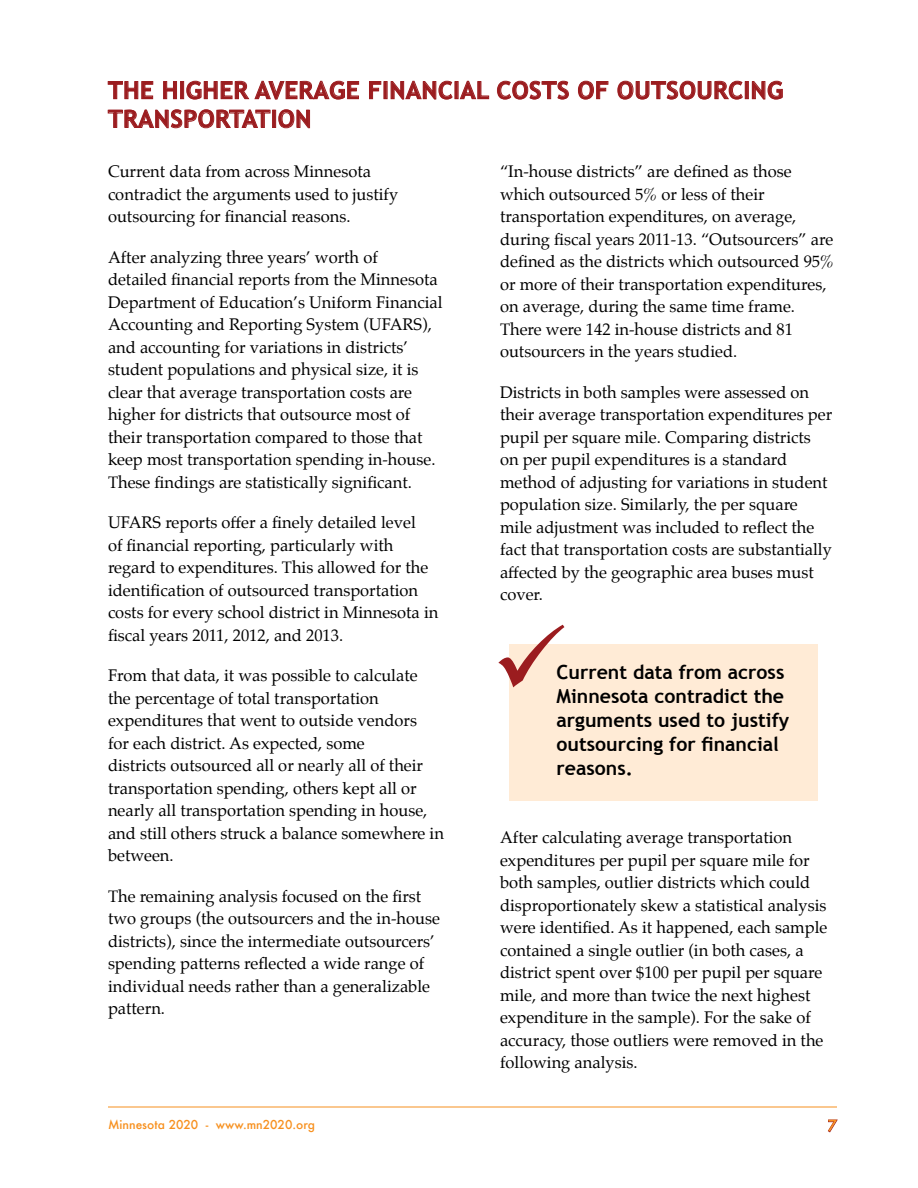
<style>
.page{position:relative;width:918px;height:1188px;background:#fff}
.page>*{position:absolute;margin:0;border:0;box-sizing:border-box;transform-origin:0 0}
.t1{font:700 24px/28.8px "Trebuchet MS";letter-spacing:.02em;color:#9b1c1f}
.t2{font:700 19.5px/24px "Trebuchet MS";color:#000}
.t3{font:16.5px/22.5px "Palatino";color:#000}
.t4{font:500 15px "Futura";color:#f7901e}
.t5{font:500 12px "Futura";color:#f7901e}
</style>
<div class="page">
<hr style="left:108px;top:1107px;width:729px;height:1px;background:#f7901e">
<svg style="left:828px;top:1120px;width:9px;height:12px"></svg>
<svg style="left:108px;top:81px;width:45px;height:18px"></svg>
<svg style="left:163px;top:81px;width:14px;height:18px"></svg>
<div style="left:180px;top:81px;width:4px;height:18px;border:1px solid #9b1c1f"></div>
<svg style="left:187px;top:81px;width:62px;height:18px"></svg>
<svg style="left:255px;top:81px;width:104px;height:18px"></svg>
<svg style="left:369px;top:81px;width:12px;height:18px"></svg>
<svg style="left:391px;top:81px;width:61px;height:18px"></svg>
<svg style="left:460px;top:81px;width:29px;height:18px"></svg>
<svg style="left:497px;top:81px;width:72px;height:18px"></svg>
<svg style="left:578px;top:81px;width:30px;height:18px"></svg>
<svg style="left:618px;top:81px;width:125px;height:18px"></svg>
<div style="left:745px;top:81px;width:4px;height:18px;border:1px solid #9b1c1f"></div>
<svg style="left:752px;top:81px;width:31px;height:18px"></svg>
<svg style="left:108px;top:110px;width:162px;height:18px"></svg>
<div style="left:272px;top:110px;width:4px;height:18px;border:1px solid #9b1c1f"></div>
<svg style="left:279px;top:110px;width:31px;height:18px"></svg>
<div style="left:509px;top:644px;width:309px;height:157px;background:#ffebd6"></div>
<h1 class="t1" style="left:108px;top:76px;width:677px;text-indent:54px">Higher Average Financial Costs of Outsourcing<br>Transportation</h1>
<p class="t3" style="left:108px;top:160px;width:292px">Current data from across Minnesota contradict the arguments used to justify outsourcing for financial reasons.</p>
<p class="t3" style="left:108px;top:246px;width:336px">After analyzing three years’ worth of<br>detailed financial reports from the Minnesota Department of Education’s Uniform Financial Accounting and Reporting System (UFARS), and accounting for variations in districts’ student populations and physical size, it is clear that average transportation costs are higher for districts that outsource most of their transportation compared to those that keep most transportation spending in-house.<br>These findings are statistically significant.</p>
<p class="t3" style="left:108px;top:511px;width:332px">UFARS reports offer a finely detailed level<br>of financial reporting, particularly with regard to expenditures. This allowed for the identification of outsourced transportation costs for every school district in Minnesota in fiscal years 2011, 2012, and 2013.</p>
<p class="t3" style="left:108px;top:664px;width:337px">From that data, it was possible to calculate the percentage of total transportation expenditures that went to outside vendors<br>for each district. As expected, some<br>districts outsourced all or nearly all of their transportation spending, others kept all or nearly all transportation spending in house, and still others struck a balance somewhere in between.</p>
<p class="t3" style="left:108px;top:885px;width:333px">The remaining analysis focused on the first two groups (the outsourcers and the in-house districts), since the intermediate outsourcers’ spending patterns reflected a wide range of individual needs rather than a generalizable pattern.</p>
<h1 class="t1" style="left:108px;top:76px;width:16px">The</h1>
<p class="t3" style="left:500px;top:160px;width:335px">“In-house districts” are defined as those which outsourced 5% or less of their transportation expenditures, on average, during fiscal years 2011-13. “Outsourcers” are defined as the districts which outsourced 95% or more of their transportation expenditures, on average, during the same time frame.<br>There were 142 in-house districts and 81 outsourcers in the years studied.</p>
<p class="t3" style="left:500px;top:381px;width:334px">Districts in both samples were assessed on their average transportation expenditures per pupil per square mile. Comparing districts on per pupil expenditures is a standard method of adjusting for variations in student population size. Similarly, the per square mile adjustment was included to reflect the fact that transportation costs are substantially affected by the geographic area buses must cover.</p>
<p class="t2" style="left:557px;top:660px;width:234px">Current data from across<br>Minnesota contradict the arguments used to justify outsourcing for financial reasons.</p>
<p class="t3" style="left:500px;top:826px;width:329px">After calculating average transportation expenditures per pupil per square mile for both samples, outlier districts which could disproportionately skew a statistical analysis were identified. As it happened, each sample contained a single outlier (in both cases, a district spent over $100 per pupil per square mile, and more than twice the next highest expenditure in the sample). For the sake of accuracy, those outliers were removed in the following analysis.</p>
<p class="t5" style="left:108px;top:1116px;width:209px">Minnesota 2020 - www.mn2020.org</p>
<p class="t4" style="left:828px;top:1116px;width:11px">7</p>
</div>
